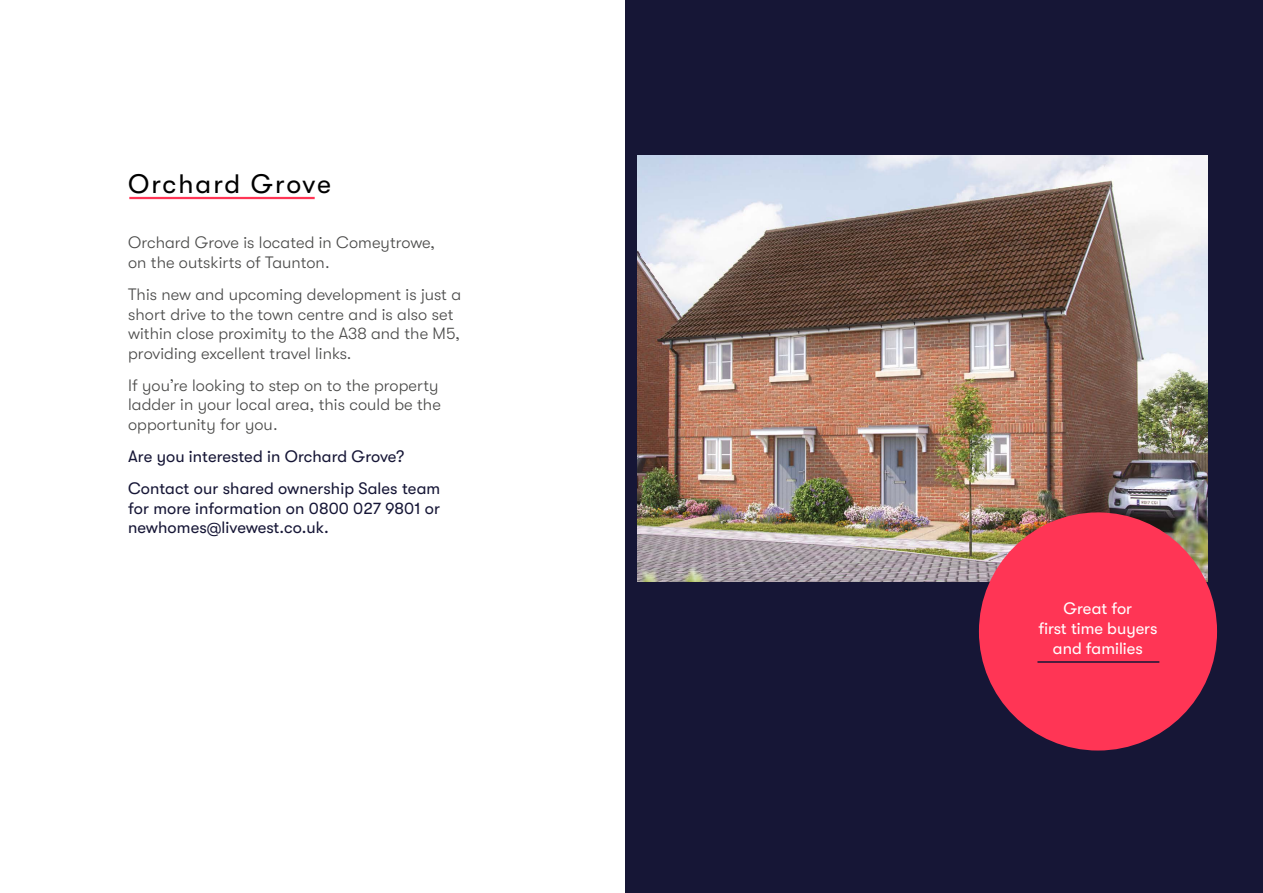
<style>
.page{position:relative;width:1263px;height:893px;background:#fff}
.page>*{position:absolute;margin:0;border:0;box-sizing:border-box;transform-origin:0 0}
.t1{font:26.7px "GT Walsheim Pro";letter-spacing:.07em;color:#000}
.t2{font:300 16.5px/19.5px "GT Walsheim Pro";letter-spacing:.005em;color:#4a4a49}
.t3{font:16.5px/32.2px "GT Walsheim Pro";letter-spacing:.005em;color:#161636}
.t4{font:16.5px/19.8px "GT Walsheim Pro";color:#fff;text-align:center}
</style>
<div class="page">
<div style="left:625px;top:0;width:638px;height:893px;background:#161636"></div>
<img style="left:638px;top:155px;width:570px;height:426px">
<div style="left:979px;top:512px;width:238px;height:238px;background:#ff3555;border-radius:50%"></div>
<hr style="left:1037px;top:661px;width:122px;height:2px;background:#161636">
<hr style="left:129px;top:197px;width:186px;height:2px;background:#ff3555">
<h1 class="t1" style="left:128px;top:169px;width:204px">Orchard Grove</h1>
<p class="t2" style="left:128px;top:233px;width:308px">Orchard Grove is located in Comeytrowe, on the outskirts of Taunton.</p>
<p class="t2" style="left:128px;top:285px;width:334px">This new and upcoming development is just a short drive to the town centre and is also set within close proximity to the A38 and the M5, providing excellent travel links.</p>
<p class="t2" style="left:128px;top:376px;width:314px">If you’re looking to step on to the property ladder in your local area, this could be the opportunity for you.</p>
<p class="t3" style="left:128px;top:440px;width:314px">Are you interested in Orchard Grove?<br>Contact our shared ownership Sales team</p>
<p class="t3" style="left:128px;top:499px;width:314px;line-height:19.5px">for more information on 0800 027 9801 or newhomes@livewest.co.uk.</p>
<p class="t4" style="left:1038px;top:599px;width:121px">Great for<br>first time buyers and families</p>
</div>
